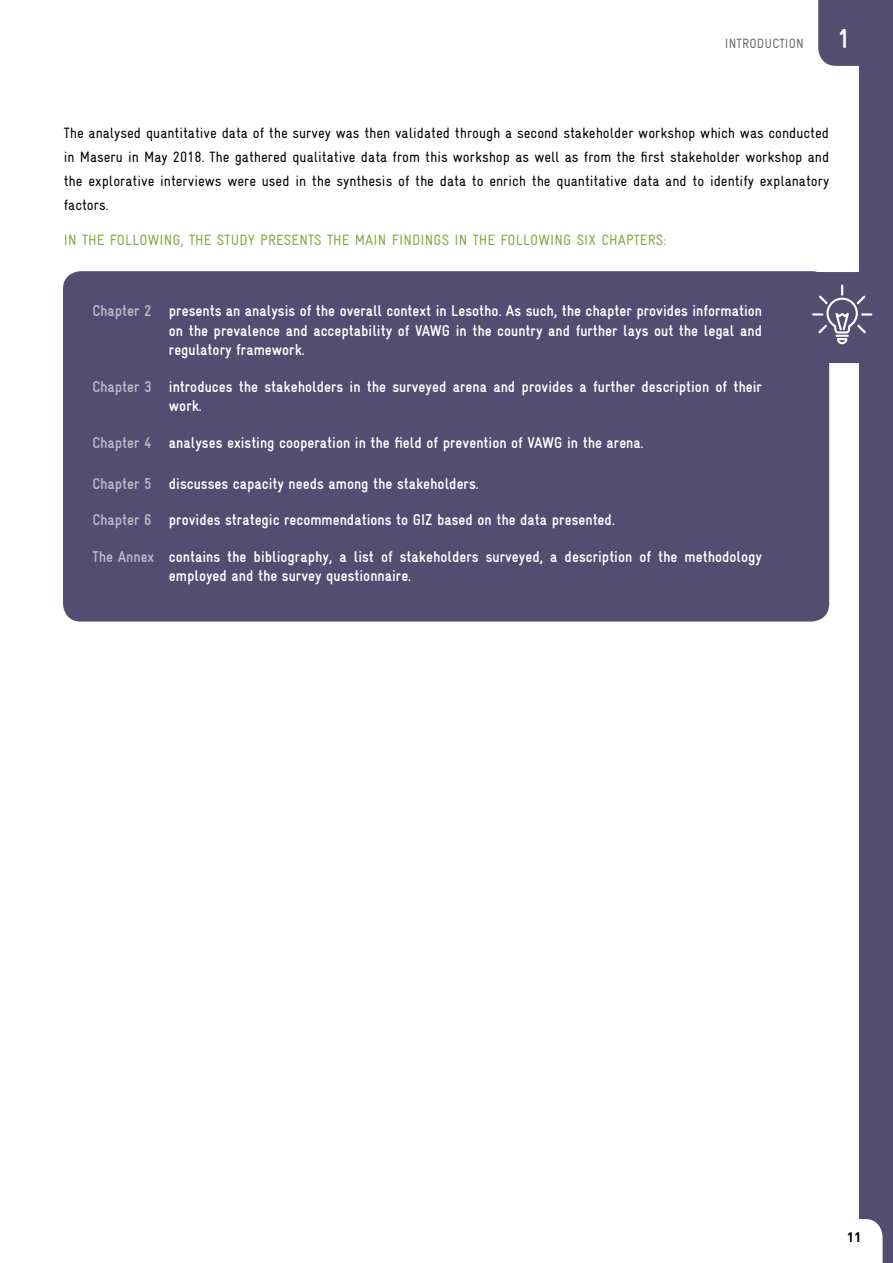
<style>
.page{position:relative;width:893px;height:1263px;background:#fff}
.page>*{position:absolute;margin:0;border:0;box-sizing:border-box;transform-origin:0 0}
.t1{font:700 condensed 15.75px/19.5px "GIZ Gravur Pro";color:#fff}
.t2{font:condensed 15px/24px "GIZ Gravur Pro";color:#000;text-align:justify}
.t3{font:condensed 15px "GIZ Gravur Pro";letter-spacing:.01em;color:#7caa41}
.t4{font:condensed 13.5px "GIZ Gravur Pro";letter-spacing:.01em;color:#696a6a}
.t5{font:13.5px "DIN Bold";color:#000}
.s1{font-family:"GIZ Gravur TT";font-weight:700;font-size:27px;color:#fff}
.s2{color:#bab8c7}
</style>
<div class="page">
<div style="left:795px;top:272px;width:95px;height:91px;background:#534d72;border-radius:18px"></div>
<div style="left:63px;top:271px;width:766px;height:350px;background:#534d72;border-radius:18px"></div>
<div style="left:859px;top:0;width:34px;height:1263px;background:#534d72"></div>
<div style="left:818px;top:0;width:41px;height:66px;background:#534d72"></div>
<svg style="left:859px;top:1219px;width:24px;height:44px"></svg>
<svg style="left:812px;top:285px;width:60px;height:59px"></svg>
<p class="t4" style="left:725px;top:36px;width:126px">INTRODUCTION <span class="s1">1</span></p>
<p class="t2" style="left:64px;top:120px;width:767px">The analysed quantitative data of the survey was then validated through a second stakeholder workshop which was conducted in Maseru in May 2018. The gathered qualitative data from this workshop as well as from the first stakeholder workshop and the explorative interviews were used in the synthesis of the data to enrich the quantitative data and to identify explanatory factors.</p>
<p class="t3" style="left:64px;top:231px;width:604px">IN THE FOLLOWING, THE STUDY PRESENTS THE MAIN FINDINGS IN THE FOLLOWING SIX CHAPTERS:</p>
<p class="t1" style="left:169px;top:301px;width:595px;text-align:justify;text-indent:-77px"><span class="s2">Chapter 2</span> presents an analysis of the overall context in Lesotho. As such, the chapter provides information on the prevalence and acceptability of VAWG in the country and further lays out the legal and regulatory framework.</p>
<p class="t1" style="left:169px;top:376px;width:595px;text-indent:-77px"><span class="s2">Chapter 3</span> introduces the stakeholders in the surveyed arena and provides a further description of their work.</p>
<p class="t1" style="left:92px;top:432px;width:553px"><span class="s2">Chapter 4</span> analyses existing cooperation in the field of prevention of VAWG in the arena.</p>
<p class="t1" style="left:92px;top:473px;width:388px"><span class="s2">Chapter 5</span> discusses capacity needs among the stakeholders.</p>
<p class="t1" style="left:92px;top:510px;width:524px"><span class="s2">Chapter 6</span> provides strategic recommendations to GIZ based on the data presented.</p>
<p class="t1" style="left:169px;top:546px;width:595px;text-indent:-77px"><span class="s2">The Annex</span> contains the bibliography, a list of stakeholders surveyed, a description of the methodology employed and the survey questionnaire.</p>
<p class="t5" style="left:847px;top:1228px;width:16px">11</p>
</div>
